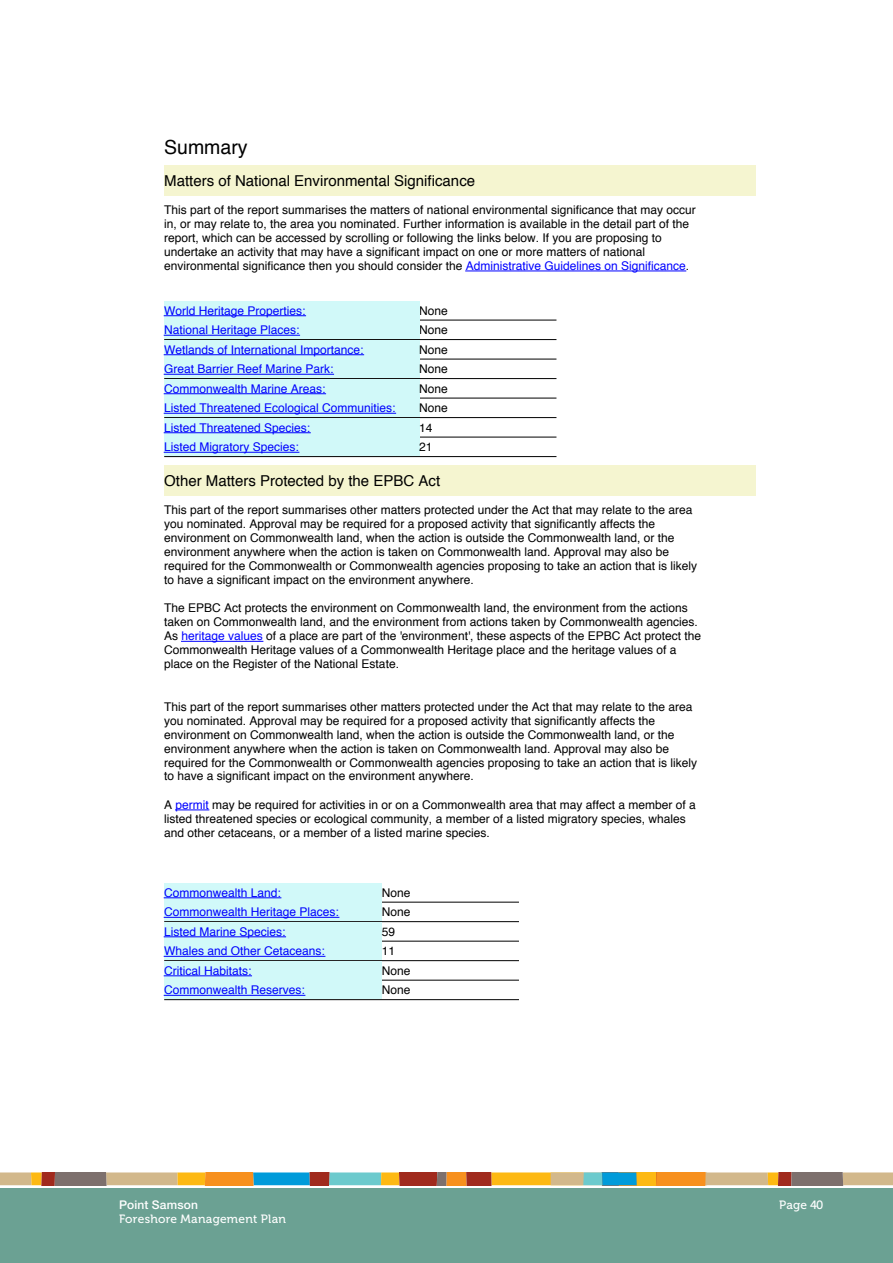
<style>
.page{position:relative;width:893px;height:1263px;background:#fff}
.page>*{position:absolute;margin:0;border:0;box-sizing:border-box;transform-origin:0 0}
.t1{font:19.5px "Helvetica";color:#000}
.t2{font:15px "Helvetica";color:#000}
.t3{font:12px/14px "Helvetica";color:#000}
.t4{font:12px/19.5px "Helvetica";color:#00f}
.t5{font:12px "Museo 500";letter-spacing:.02em;color:#fff}
.t6{font:500 12px "Helvetica Neue";letter-spacing:.015em;color:#fff}
.s1{color:#00f}
</style>
<div class="page">
<hr style="left:164px;top:320px;width:392px;height:1px;background:#000">
<hr style="left:164px;top:339px;width:392px;height:1px;background:#000">
<hr style="left:164px;top:359px;width:392px;height:1px;background:#000">
<hr style="left:164px;top:378px;width:392px;height:1px;background:#000">
<hr style="left:164px;top:398px;width:392px;height:1px;background:#000">
<hr style="left:164px;top:417px;width:392px;height:1px;background:#000">
<hr style="left:164px;top:437px;width:392px;height:1px;background:#000">
<hr style="left:164px;top:456px;width:392px;height:1px;background:#000">
<hr style="left:466px;top:271px;width:220px;height:1px;background:#00f">
<div style="left:164px;top:165px;width:591px;height:30px;background:#f5f5d0"></div>
<div style="left:164px;top:398px;width:255px;height:19px;background:#d1f9f9"></div>
<hr style="left:164px;top:413px;width:232px;height:1px;background:#00f">
<div style="left:164px;top:437px;width:255px;height:19px;background:#d1f9f9"></div>
<hr style="left:164px;top:452px;width:135px;height:1px;background:#00f">
<div style="left:164px;top:359px;width:255px;height:19px;background:#d1f9f9"></div>
<hr style="left:164px;top:374px;width:170px;height:1px;background:#00f">
<div style="left:164px;top:340px;width:255px;height:19px;background:#d1f9f9"></div>
<hr style="left:164px;top:354px;width:200px;height:1px;background:#00f">
<div style="left:164px;top:418px;width:255px;height:19px;background:#d1f9f9"></div>
<hr style="left:164px;top:432px;width:146px;height:1px;background:#00f">
<div style="left:164px;top:320px;width:255px;height:19px;background:#d1f9f9"></div>
<hr style="left:164px;top:335px;width:136px;height:1px;background:#00f">
<div style="left:164px;top:379px;width:255px;height:19px;background:#d1f9f9"></div>
<hr style="left:164px;top:393px;width:162px;height:1px;background:#00f">
<div style="left:164px;top:301px;width:255px;height:19px;background:#d1f9f9"></div>
<hr style="left:164px;top:315px;width:142px;height:1px;background:#00f">
<hr style="left:164px;top:960px;width:355px;height:1px;background:#000">
<hr style="left:164px;top:921px;width:355px;height:1px;background:#000">
<hr style="left:164px;top:941px;width:355px;height:1px;background:#000">
<hr style="left:164px;top:980px;width:355px;height:1px;background:#000">
<hr style="left:164px;top:999px;width:355px;height:1px;background:#000">
<hr style="left:164px;top:902px;width:355px;height:1px;background:#000">
<hr style="left:182px;top:641px;width:81px;height:1px;background:#00f">
<hr style="left:176px;top:809px;width:33px;height:1px;background:#00f">
<div style="left:164px;top:465px;width:591px;height:30px;background:#f5f5d0"></div>
<div style="left:164px;top:922px;width:218px;height:19px;background:#d1f9f9"></div>
<hr style="left:164px;top:936px;width:122px;height:1px;background:#00f">
<div style="left:164px;top:941px;width:218px;height:19px;background:#d1f9f9"></div>
<hr style="left:164px;top:956px;width:161px;height:1px;background:#00f">
<div style="left:164px;top:902px;width:218px;height:19px;background:#d1f9f9"></div>
<hr style="left:164px;top:917px;width:175px;height:1px;background:#00f">
<div style="left:164px;top:961px;width:218px;height:19px;background:#d1f9f9"></div>
<hr style="left:164px;top:975px;width:88px;height:1px;background:#00f">
<div style="left:164px;top:883px;width:218px;height:19px;background:#d1f9f9"></div>
<hr style="left:164px;top:897px;width:117px;height:1px;background:#00f">
<div style="left:164px;top:980px;width:218px;height:19px;background:#d1f9f9"></div>
<hr style="left:164px;top:995px;width:141px;height:1px;background:#00f">
<div style="left:0;top:1188px;width:893px;height:75px;background:#6ba193"></div>
<svg style="left:0;top:1172px;width:893px;height:13px;background:#b19867"></svg>
<h1 class="t1" style="left:164px;top:132px;width:85px">Summary</h1>
<p class="t2" style="left:164px;top:169px;width:312px">Matters of National Environmental Significance</p>
<p class="t3" style="left:164px;top:203px;width:533px">This part of the report summarises the matters of national environmental significance that may occur in, or may relate to, the area you nominated. Further information is available in the detail part of the report, which can be accessed by scrolling or following the links below. If you are proposing to undertake an activity that may have a significant impact on one or more matters of national environmental significance then you should consider the <span class="s1">Administrative Guidelines on Significance</span>.</p>
<p class="t4" style="left:164px;top:301px;width:143px">World Heritage Properties:</p>
<p class="t3" style="left:419px;top:304px;width:30px">None</p>
<p class="t4" style="left:164px;top:321px;width:137px">National Heritage Places:</p>
<p class="t3" style="left:419px;top:323px;width:30px">None</p>
<p class="t4" style="left:164px;top:340px;width:201px">Wetlands of International Importance:</p>
<p class="t4" style="left:164px;top:360px;width:171px">Great Barrier Reef Marine Park:</p>
<p class="t4" style="left:164px;top:379px;width:163px">Commonwealth Marine Areas:</p>
<p class="t3" style="left:419px;top:343px;width:30px">None</p>
<p class="t3" style="left:419px;top:382px;width:30px">None</p>
<p class="t3" style="left:419px;top:362px;width:30px">None</p>
<p class="t4" style="left:164px;top:399px;width:233px">Listed Threatened Ecological Communities:</p>
<p class="t4" style="left:164px;top:438px;width:136px">Listed Migratory Species:</p>
<p class="t4" style="left:164px;top:418px;width:148px">Listed Threatened Species:</p>
<p class="t3" style="left:419px;top:401px;width:30px">None</p>
<p class="t3" style="left:419px;top:421px;width:15px">14</p>
<p class="t3" style="left:419px;top:440px;width:15px">21</p>
<p class="t2" style="left:164px;top:469px;width:277px">Other Matters Protected by the EPBC Act</p>
<p class="t3" style="left:164px;top:503px;width:534px">This part of the report summarises other matters protected under the Act that may relate to the area you nominated. Approval may be required for a proposed activity that significantly affects the environment on Commonwealth land, when the action is outside the Commonwealth land, or the environment anywhere when the action is taken on Commonwealth land. Approval may also be required for the Commonwealth or Commonwealth agencies proposing to take an action that is likely to have a significant impact on the environment anywhere.</p>
<p class="t3" style="left:164px;top:601px;width:538px">The EPBC Act protects the environment on Commonwealth land, the environment from the actions taken on Commonwealth land, and the environment from actions taken by Commonwealth agencies.<br>As <span class="s1">heritage values</span> of a place are part of the 'environment', these aspects of the EPBC Act protect the Commonwealth Heritage values of a Commonwealth Heritage place and the heritage values of a place on the Register of the National Estate.</p>
<p class="t3" style="left:164px;top:700px;width:534px">This part of the report summarises other matters protected under the Act that may relate to the area you nominated. Approval may be required for a proposed activity that significantly affects the environment on Commonwealth land, when the action is outside the Commonwealth land, or the environment anywhere when the action is taken on Commonwealth land. Approval may also be required for the Commonwealth or Commonwealth agencies proposing to take an action that is likely to have a significant impact on the environment anywhere.</p>
<p class="t3" style="left:164px;top:798px;width:533px">A <span class="s1">permit</span> may be required for activities in or on a Commonwealth area that may affect a member of a listed threatened species or ecological community, a member of a listed migratory species, whales and other cetaceans, or a member of a listed marine species.</p>
<p class="t4" style="left:164px;top:883px;width:118px">Commonwealth Land:</p>
<p class="t4" style="left:164px;top:903px;width:176px">Commonwealth Heritage Places:</p>
<p class="t3" style="left:382px;top:883px;width:30px;line-height:19.5px">None<br>None</p>
<p class="t4" style="left:164px;top:922px;width:162px">Listed Marine Species:<br>Whales and Other Cetaceans:</p>
<p class="t3" style="left:382px;top:925px;width:15px">59</p>
<p class="t3" style="left:382px;top:944px;width:15px">11</p>
<p class="t4" style="left:164px;top:961px;width:89px">Critical Habitats:</p>
<p class="t4" style="left:164px;top:981px;width:142px">Commonwealth Reserves:</p>
<p class="t3" style="left:382px;top:964px;width:30px">None</p>
<p class="t3" style="left:382px;top:983px;width:30px">None</p>
<p class="t6" style="left:119px;top:1197px;width:80px">Point Samson</p>
<p class="t5" style="left:119px;top:1212px;width:168px">Foreshore Management Plan</p>
<p class="t5" style="left:779px;top:1198px;width:46px">Page 40</p>
</div>
